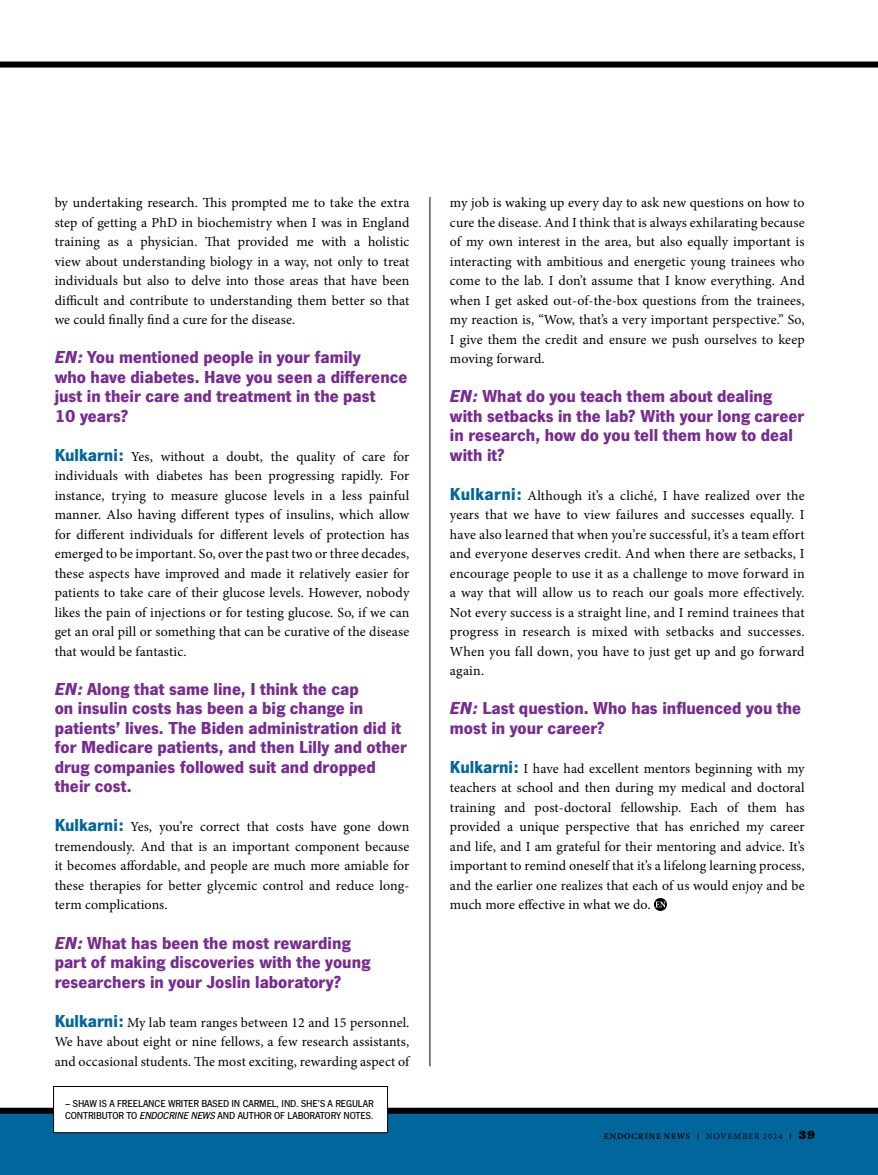
<style>
.page{position:relative;width:878px;height:1175px;background:#fff}
.page>*{position:absolute;margin:0;border:0;box-sizing:border-box;transform-origin:0 0}
.t1{font:700 18px/19.5px "News Got";color:#782b90}
.t2{font:13.8px/19.5px "Minion Pro";letter-spacing:.01em;color:#000;text-align:justify}
.t3{font:500 10.5px/12.6px "News Got";letter-spacing:-.01em;color:#000}
.t4{font:700 8.7px "Minion Pro";letter-spacing:.095em;color:#000}
.s1{font-style:italic}
.s2{font-family:"News Got";font-weight:700;font-size:18px;color:#00669b}
.s3{font-family:"News Got Med Ita";font-weight:400}
.s4{font-family:"Century"}
.s5{font-weight:400}
.s6{font-family:"Century";font-weight:900;font-size:12px}
</style>
<div class="page">
<div style="left:0;top:62px;width:878px;height:6px;background:#000"></div>
<div style="left:0;top:1111px;width:878px;height:63px;background:#00669b"></div>
<div style="left:0;top:1107px;width:878px;height:6px;background:#000"></div>
<div style="left:54px;top:1086px;width:333px;height:46px;background:#fff"></div>
<div style="left:53px;top:1086px;width:335px;height:47px;border:1px solid #000"></div>
<svg style="left:654px;top:898px;width:13px;height:13px"></svg>
<hr style="left:429px;top:197px;width:1px;height:869px;background:#000">
<p class="t2" style="left:55px;top:193px;width:356px">by undertaking research. This prompted me to take the extra step of getting a PhD in biochemistry when I was in England training as a physician. That provided me with a holistic view about understanding biology in a way, not only to treat individuals but also to delve into those areas that have been difficult and contribute to understanding them better so that we could finally find a cure for the disease.</p>
<h1 class="t1" style="left:55px;top:347px;width:354px"><span class="s1">EN:</span> You mentioned people in your family<br>who have diabetes. Have you seen a difference just in their care and treatment in the past<br>10 years?</h1>
<p class="t2" style="left:55px;top:447px;width:356px"><span class="s2">Kulkarni:</span> Yes, without a doubt, the quality of care for individuals with diabetes has been progressing rapidly. For instance, trying to measure glucose levels in a less painful manner. Also having different types of insulins, which allow for different individuals for different levels of protection has emerged to be important. So, over the past two or three decades, these aspects have improved and made it relatively easier for patients to take care of their glucose levels. However, nobody likes the pain of injections or for testing glucose. So, if we can get an oral pill or something that can be curative of the disease that would be fantastic.</p>
<h1 class="t1" style="left:55px;top:679px;width:354px"><span class="s1">EN:</span> Along that same line, I think the cap<br>on insulin costs has been a big change in patients’ lives. The Biden administration did it for Medicare patients, and then Lilly and other drug companies followed suit and dropped their cost.</h1>
<p class="t2" style="left:55px;top:817px;width:356px"><span class="s2">Kulkarni:</span> Yes, you’re correct that costs have gone down tremendously. And that is an important component because it becomes affordable, and people are much more amiable for these therapies for better glycemic control and reduce long&shy;term complications.</p>
<h1 class="t1" style="left:55px;top:932px;width:317px"><span class="s1">EN:</span> What has been the most rewarding part of making discoveries with the young researchers in your Joslin laboratory?</h1>
<p class="t2" style="left:55px;top:1012px;width:356px"><span class="s2">Kulkarni:</span> My lab team ranges between 12 and 15 personnel.<br>We have about eight or nine fellows, a few research assistants, and occasional students. The most exciting, rewarding aspect of</p>
<p class="t3" style="left:65px;top:1097px;width:310px">– SHAW IS A FREELANCE WRITER BASED IN CARMEL, IND. SHE’S A REGULAR<br>CONTRIBUTOR TO <span class="s3">ENDOCRINE NEWS</span> AND AUTHOR OF LABORATORY NOTES.</p>
<p class="t2" style="left:450px;top:193px;width:356px">my job is waking up every day to ask new questions on how to cure the disease. And I think that is always exhilarating because of my own interest in the area, but also equally important is interacting with ambitious and energetic young trainees who come to the lab. I don’t assume that I know everything. And when I get asked out-of-the-box questions from the trainees, my reaction is, “Wow, that’s a very important perspective.” So, I give them the credit and ensure we push ourselves to keep moving forward.</p>
<h1 class="t1" style="left:450px;top:386px;width:356px"><span class="s1">EN:</span> What do you teach them about dealing with setbacks in the lab? With your long career in research, how do you tell them how to deal with it?</h1>
<p class="t2" style="left:450px;top:486px;width:356px"><span class="s2">Kulkarni:</span> Although it’s a cliché, I have realized over the years that we have to view failures and successes equally. I have also learned that when you’re successful, it’s a team effort and everyone deserves credit. And when there are setbacks, I encourage people to use it as a challenge to move forward in a way that will allow us to reach our goals more effectively.<br>Not every success is a straight line, and I remind trainees that progress in research is mixed with setbacks and successes.<br>When you fall down, you have to just get up and go forward again.</p>
<h1 class="t1" style="left:450px;top:698px;width:353px"><span class="s1">EN:</span> Last question. Who has influenced you the most in your career?</h1>
<p class="t2" style="left:450px;top:759px;width:356px"><span class="s2">Kulkarni:</span> I have had excellent mentors beginning with my teachers at school and then during my medical and doctoral training and post-doctoral fellowship. Each of them has provided a unique perspective that has enriched my career and life, and I am grateful for their mentoring and advice. It’s important to remind oneself that it’s a lifelong learning process, and the earlier one realizes that each of us would enjoy and be much more effective in what we do.</p>
<p class="t4" style="left:604px;top:1130px;width:213px">ENDOCRINE NEWS <span class="s4">|</span> <span class="s5">NOVEMBER 2024</span> <span class="s4">|</span> <span class="s6">39</span></p>
</div>
